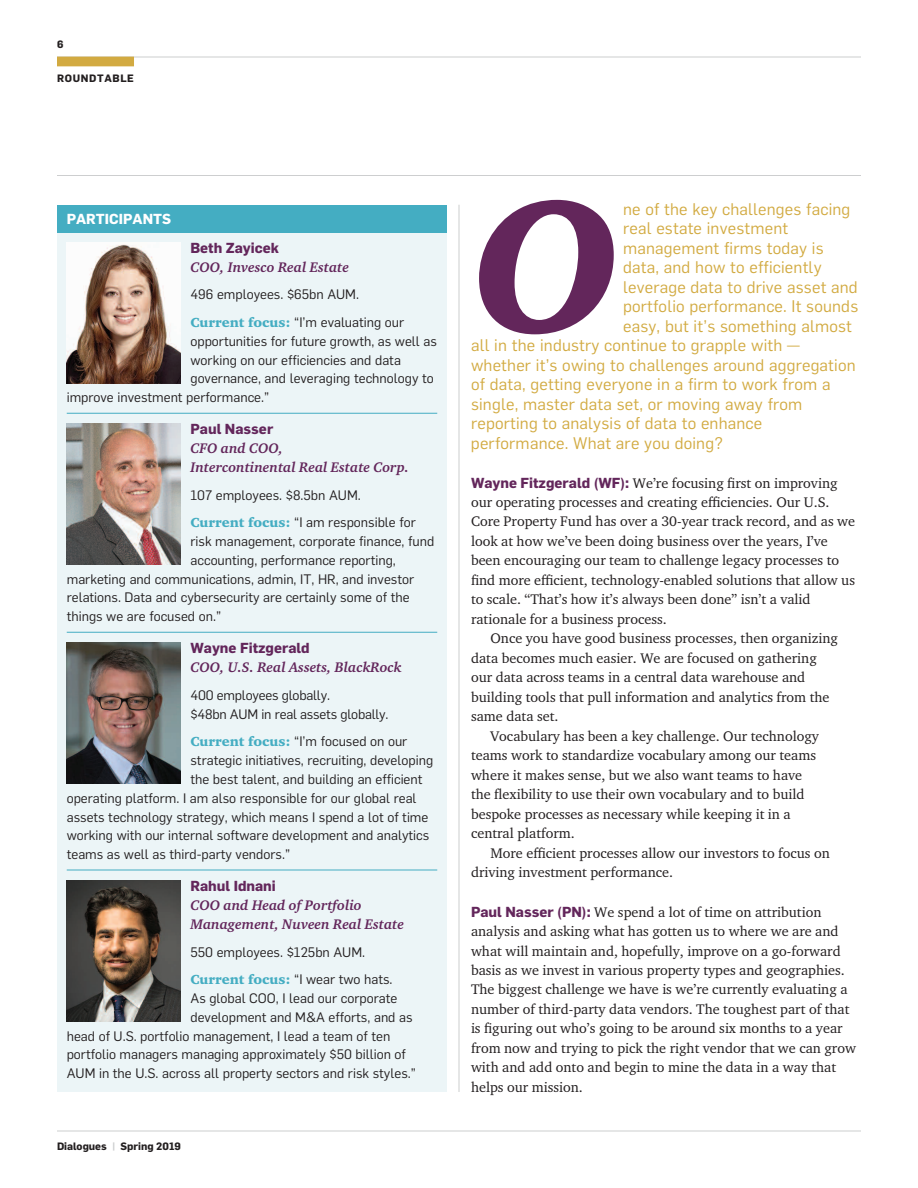
<style>
.page{position:relative;width:918px;height:1188px;background:#fff}
.page>*{position:absolute;margin:0;border:0;box-sizing:border-box;transform-origin:0 0}
.t1{font:italic 900 191.85px "Charter ITC Std";color:#63265b}
.t2{font:16.5px "Flama";letter-spacing:.01em;color:#d2aa41}
.t3{font:14.25px/19.5px "Charter ITC Std";color:#231f20}
.t4{font:italic 700 14.25px/18.8px "Charter ITC Std";color:#63265b}
.t5{font:700 14.25px "Flama";color:#63265b}
.t6{font:700 14.25px "Flama";color:#fff}
.t7{font:13.5px/27.8px "Flama";color:#231f20}
.t8{font:700 10.5px "Flama";color:#231f20}
.t9{font:700 10.5px "Flama";letter-spacing:.06em;color:#231f20}
.s1{font-family:"Charter ITC Std";font-weight:900;color:#44adc2}
.s2{color:#cdcecf}
.s3{font-family:"Flama";font-weight:700;color:#63265b}
</style>
<div class="page">
<hr style="left:57px;top:1131px;width:804px;height:1px;background:#cdcecf">
<hr style="left:57px;top:57px;width:804px;height:1px;background:#cdcecf">
<hr style="left:57px;top:175px;width:804px;height:1px;background:#cdcecf">
<div style="left:57px;top:57px;width:77px;height:9px;background:#d2aa41"></div>
<hr style="left:459px;top:205px;width:1px;height:887px;background:#cdcecf">
<div style="left:57px;top:232px;width:390px;height:860px;background:#ecf5f7"></div>
<img style="left:67px;top:242px;width:114px;height:141px">
<img style="left:67px;top:424px;width:114px;height:141px">
<img style="left:67px;top:643px;width:114px;height:141px">
<img style="left:67px;top:881px;width:114px;height:141px">
<div style="left:57px;top:205px;width:390px;height:27px;background:#44adc2"></div>
<hr style="left:67px;top:413px;width:370px;height:1px;background:#44adc2">
<hr style="left:67px;top:632px;width:370px;height:1px;background:#44adc2">
<hr style="left:67px;top:870px;width:370px;height:1px;background:#44adc2">
<p class="t8" style="left:57px;top:40px;width:8px">6</p>
<p class="t9" style="left:57px;top:75px;width:79px">ROUNDTABLE</p>
<p class="t6" style="left:67px;top:213px;width:106px">PARTICIPANTS</p>
<p class="t5" style="left:191px;top:243px;width:90px">Beth Zayicek</p>
<p class="t4" style="left:191px;top:258px;width:160px">COO, Invesco Real Estate</p>
<p class="t7" style="left:191px;top:282px;width:215px">496 employees. $65bn AUM.<br><span class="s1">Current focus:</span> “I’m evaluating our</p>
<p class="t7" style="left:191px;top:328px;width:248px">opportunities for future growth, as well as</p>
<p class="t7" style="left:191px;top:347px;width:212px">working on our efficiencies and data</p>
<p class="t7" style="left:191px;top:366px;width:245px">governance, and leveraging technology to</p>
<p class="t7" style="left:67px;top:384px;width:204px">improve investment performance.”</p>
<p class="t5" style="left:191px;top:424px;width:84px">Paul Nasser</p>
<p class="t4" style="left:191px;top:440px;width:220px">CFO and COO,<br>Intercontinental Real Estate Corp.</p>
<p class="t7" style="left:191px;top:482px;width:227px">107 employees. $8.5bn AUM.<br><span class="s1">Current focus:</span> “I am responsible for</p>
<p class="t7" style="left:191px;top:529px;width:245px">risk management, corporate finance, fund</p>
<p class="t7" style="left:191px;top:547px;width:207px">accounting, performance reporting,</p>
<p class="t7" style="left:67px;top:566px;width:349px">marketing and communications, admin, IT, HR, and investor</p>
<p class="t7" style="left:67px;top:585px;width:344px">relations. Data and cybersecurity are certainly some of the</p>
<p class="t7" style="left:67px;top:604px;width:156px">things we are focused on.”</p>
<p class="t5" style="left:191px;top:643px;width:121px">Wayne Fitzgerald</p>
<p class="t4" style="left:191px;top:659px;width:213px">COO, U.S. Real Assets, BlackRock</p>
<p class="t7" style="left:191px;top:687px;width:200px;line-height:18.8px">400 employees globally.<br>$48bn AUM in real assets globally.</p>
<p class="t7" style="left:191px;top:729px;width:218px"><span class="s1">Current focus:</span> “I’m focused on our</p>
<p class="t7" style="left:191px;top:748px;width:244px">strategic initiatives, recruiting, developing</p>
<p class="t7" style="left:191px;top:766px;width:234px">the best talent, and building an efficient</p>
<p class="t7" style="left:67px;top:785px;width:351px">operating platform. I am also responsible for our global real</p>
<p class="t7" style="left:67px;top:804px;width:363px">assets technology strategy, which means I spend a lot of time</p>
<p class="t7" style="left:67px;top:823px;width:364px">working with our internal software development and analytics</p>
<p class="t7" style="left:67px;top:841px;width:225px">teams as well as third-party vendors.”</p>
<p class="t5" style="left:191px;top:881px;width:87px">Rahul Idnani</p>
<p class="t4" style="left:191px;top:897px;width:215px">COO and Head of Portfolio<br>Management, Nuveen Real Estate</p>
<p class="t7" style="left:191px;top:939px;width:204px">550 employees. $125bn AUM.<br><span class="s1">Current focus:</span> “I wear two hats.</p>
<p class="t7" style="left:191px;top:985px;width:208px">As global COO, I lead our corporate</p>
<p class="t7" style="left:191px;top:1004px;width:224px">development and M&amp;A efforts, and as</p>
<p class="t7" style="left:67px;top:1023px;width:325px">head of U.S. portfolio management, I lead a team of ten</p>
<p class="t7" style="left:67px;top:1042px;width:341px">portfolio managers managing approximately $50 billion of</p>
<p class="t7" style="left:67px;top:1061px;width:351px">AUM in the U.S. across all property sectors and risk styles.”</p>
<p class="t8" style="left:57px;top:1142px;width:125px">Dialogues <span class="s2">|</span> Spring 2019</p>
<h1 class="t1" style="left:471px;top:190px;width:151px">O</h1>
<p class="t2" style="left:623px;top:203px;width:229px">ne of the key challenges facing</p>
<p class="t2" style="left:623px;top:222px;width:167px">real estate investment</p>
<p class="t2" style="left:623px;top:242px;width:202px">management firms today is</p>
<p class="t2" style="left:623px;top:261px;width:200px">data, and how to efficiently</p>
<p class="t2" style="left:623px;top:281px;width:236px">leverage data to drive asset and</p>
<p class="t2" style="left:623px;top:300px;width:237px">portfolio performance. It sounds</p>
<p class="t2" style="left:623px;top:320px;width:230px">easy, but it’s something almost</p>
<p class="t2" style="left:471px;top:339px;width:330px">all in the industry continue to grapple with —</p>
<p class="t2" style="left:471px;top:359px;width:386px">whether it’s owing to challenges around aggregation</p>
<p class="t2" style="left:471px;top:378px;width:361px">of data, getting everyone in a firm to work from a</p>
<p class="t2" style="left:471px;top:398px;width:333px">single, master data set, or moving away from</p>
<p class="t2" style="left:471px;top:417px;width:293px">reporting to analysis of data to enhance</p>
<p class="t2" style="left:471px;top:437px;width:254px">performance. What are you doing?</p>
<p class="t3" style="left:471px;top:474px;width:386px"><span class="s3">Wayne Fitzgerald (WF):</span> We’re focusing first on improving our operating processes and creating efficiencies. Our U.S.<br>Core Property Fund has over a 30-year track record, and as we look at how we’ve been doing business over the years, I’ve been encouraging our team to challenge legacy processes to find more efficient, technology-enabled solutions that allow us to scale. “That’s how it’s always been done” isn’t a valid rationale for a business process.</p>
<p class="t3" style="left:471px;top:630px;width:368px;text-indent:19px">Once you have good business processes, then organizing data becomes much easier. We are focused on gathering our data across teams in a central data warehouse and building tools that pull information and analytics from the same data set.</p>
<p class="t3" style="left:471px;top:727px;width:349px;text-indent:19px">Vocabulary has been a key challenge. Our technology teams work to standardize vocabulary among our teams where it makes sense, but we also want teams to have the flexibility to use their own vocabulary and to build bespoke processes as necessary while keeping it in a central platform.</p>
<p class="t3" style="left:471px;top:844px;width:360px;text-indent:19px">More efficient processes allow our investors to focus on driving investment performance.</p>
<p class="t3" style="left:471px;top:903px;width:387px"><span class="s3">Paul Nasser (PN):</span> We spend a lot of time on attribution analysis and asking what has gotten us to where we are and what will maintain and, hopefully, improve on a go-forward basis as we invest in various property types and geographies.<br>The biggest challenge we have is we’re currently evaluating a number of third-party data vendors. The toughest part of that is figuring out who’s going to be around six months to a year from now and trying to pick the right vendor that we can grow with and add onto and begin to mine the data in a way that helps our mission.</p>
</div>
